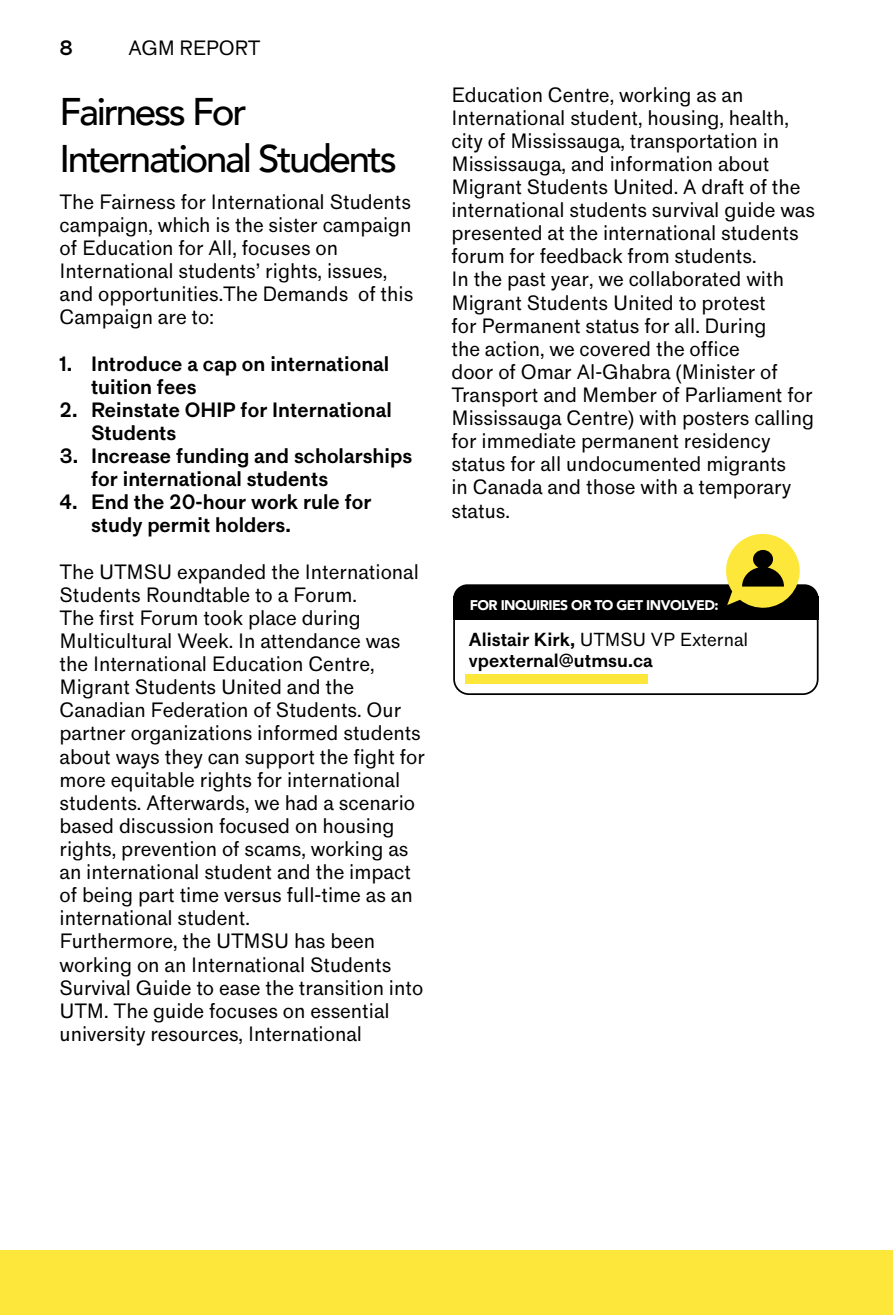
<style>
.page{position:relative;width:893px;height:1315px;background:#fff}
.page>*{position:absolute;margin:0;border:0;box-sizing:border-box;transform-origin:0 0}
.t1{font:500 38.5px/46.2px "Avenir";letter-spacing:-.06em;color:#000}
.t2{font:19.25px/23.1px "Standard";color:#000}
.t3{font:700 19.25px/23.1px "Standard";color:#000}
.t4{font:19.25px "Standard";letter-spacing:-.02em;color:#000}
.t5{font:700 17.5px/21px "Standard";color:#000}
.t6{font:900 14px "Avenir";letter-spacing:-.04em;color:#fff}
.s1{font-weight:400}
</style>
<div class="page">
<div style="left:453px;top:584px;width:366px;height:28px;background:#000;border-radius:14px"></div>
<div style="left:453px;top:597px;width:365px;height:23px;background:#000"></div>
<div style="left:453px;top:606px;width:366px;height:89px;border:2px solid #000;border-radius:15px"></div>
<svg style="left:726px;top:533px;width:74px;height:75px"></svg>
<div style="left:466px;top:674px;width:182px;height:9px;background:#fee73b"></div>
<div style="left:0;top:1250px;width:893px;height:65px;background:#fee73b"></div>
<p class="t3" style="left:60px;top:36px;width:15px">8</p>
<p class="t4" style="left:129px;top:36px;width:133px">AGM REPORT</p>
<h1 class="t1" style="left:60px;top:87px;width:339px">Fairness For<br>International Students</h1>
<p class="t2" style="left:60px;top:190px;width:355px">The Fairness for International Students campaign, which is the sister campaign of Education for All, focuses on International students’ rights, issues, and opportunities.The Demands of this Campaign are to:</p>
<p class="t3" style="left:91px;top:352px;width:300px;text-indent:-31px">1. Introduce a cap on international tuition fees</p>
<p class="t3" style="left:91px;top:398px;width:302px;text-indent:-31px">2. Reinstate OHIP for International<br>Students</p>
<p class="t3" style="left:91px;top:445px;width:323px;text-indent:-31px">3. Increase funding and scholarships for international students</p>
<p class="t3" style="left:91px;top:491px;width:282px;text-indent:-31px">4. End the 20-hour work rule for study permit holders.</p>
<p class="t2" style="left:60px;top:560px;width:367px">The UTMSU expanded the International Students Roundtable to a Forum.<br>The first Forum took place during Multicultural Week. In attendance was the International Education Centre, Migrant Students United and the Canadian Federation of Students. Our partner organizations informed students about ways they can support the fight for more equitable rights for international students. Afterwards, we had a scenario based discussion focused on housing rights, prevention of scams, working as an international student and the impact of being part time versus full-time as an international student.<br>Furthermore, the UTMSU has been working on an International Students Survival Guide to ease the transition into UTM. The guide focuses on essential university resources, International</p>
<p class="t2" style="left:451px;top:83px;width:365px">Education Centre, working as an International student, housing, health, city of Mississauga, transportation in Mississauga, and information about Migrant Students United. A draft of the international students survival guide was presented at the international students forum for feedback from students.<br>In the past year, we collaborated with Migrant Students United to protest<br>for Permanent status for all. During<br>the action, we covered the office<br>door of Omar Al-Ghabra (Minister of Transport and Member of Parliament for Mississauga Centre) with posters calling for immediate permanent residency status for all undocumented migrants<br>in Canada and those with a temporary status.</p>
<p class="t6" style="left:470px;top:592px;width:250px">FOR INQUIRIES OR TO GET INVOLVED:</p>
<p class="t5" style="left:469px;top:629px;width:281px">Alistair Kirk, <span class="s1">UTMSU VP External </span>vpexternal@utmsu.ca</p>
</div>
